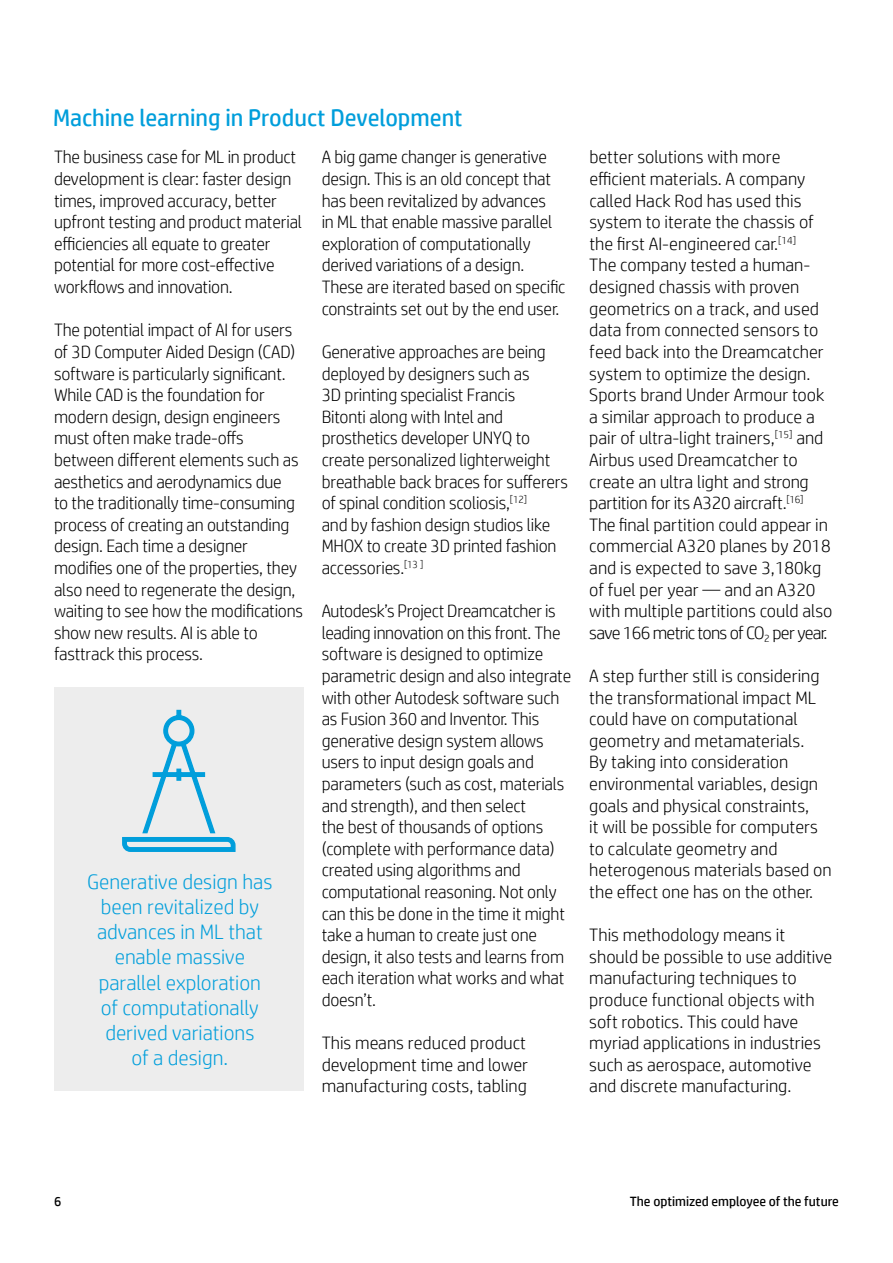
<style>
.page{position:relative;width:893px;height:1263px;background:#fff}
.page>*{position:absolute;margin:0;border:0;box-sizing:border-box;transform-origin:0 0}
.t1{font:24px "HP Simplified";color:#009edb}
.t2{font:300 21px/25.2px "HP Simplified";color:#009edb;text-align:center}
.t3{font:300 18px/21.6px "HP Simplified";letter-spacing:-.01em;color:#000}
.t4{font:13.5px "HP Simplified";color:#000}
</style>
<div class="page">
<div style="left:54px;top:687px;width:250px;height:404px;background:#ededed"></div>
<svg style="left:122px;top:709px;width:114px;height:143px"></svg>
<h1 class="t1" style="left:53px;top:104px;width:411px">Machine learning in Product Development</h1>
<p class="t3" style="left:54px;top:146px;width:250px">The business case for ML in product development is clear: faster design times, improved accuracy, better upfront testing and product material efficiencies all equate to greater potential for more cost-effective workflows and innovation.</p>
<p class="t3" style="left:54px;top:319px;width:251px">The potential impact of AI for users of 3D Computer Aided Design (CAD) software is particularly significant.<br>While CAD is the foundation for modern design, design engineers must often make trade-offs between different elements such as aesthetics and aerodynamics due<br>to the traditionally time-consuming process of creating an outstanding design. Each time a designer modifies one of the properties, they also need to regenerate the design, waiting to see how the modifications show new results. AI is able to fasttrack this process.</p>
<p class="t2" style="left:87px;top:869px;width:187px">Generative design has been revitalized by advances in ML that enable massive parallel exploration<br>of computationally derived variations<br>of a design.</p>
<p class="t3" style="left:322px;top:146px;width:245px">A big game changer is generative design. This is an old concept that has been revitalized by advances<br>in ML that enable massive parallel exploration of computationally derived variations of a design.<br>These are iterated based on specific constraints set out by the end user.</p>
<p class="t3" style="left:322px;top:341px;width:248px">Generative approaches are being deployed by designers such as<br>3D printing specialist Francis<br>Bitonti along with Intel and prosthetics developer UNYQ to create personalized lighterweight breathable back braces for sufferers of spinal condition scoliosis,<sup>[12]<br></sup>and by fashion design studios like<br>MHOX to create 3D printed fashion accessories.<sup>[13</sup> <sup>]</sup></p>
<p class="t3" style="left:322px;top:600px;width:251px">Autodesk’s Project Dreamcatcher is leading innovation on this front. The software is designed to optimize parametric design and also integrate with other Autodesk software such as Fusion 360 and Inventor. This generative design system allows users to input design goals and parameters (such as cost, materials and strength), and then select<br>the best of thousands of options (complete with performance data) created using algorithms and computational reasoning. Not only can this be done in the time it might take a human to create just one design, it also tests and learns from each iteration what works and what doesn’t.</p>
<p class="t3" style="left:322px;top:1032px;width:208px">This means reduced product development time and lower manufacturing costs, tabling</p>
<p class="t3" style="left:589px;top:146px;width:245px">better solutions with more efficient materials. A company called Hack Rod has used this system to iterate the chassis of the first AI-engineered car.<sup>[14]<br></sup>The company tested a human&shy;designed chassis with proven geometrics on a track, and used data from connected sensors to feed back into the Dreamcatcher system to optimize the design.<br>Sports brand Under Armour took a similar approach to produce a pair of ultra-light trainers,<sup>[15]</sup> and<br>Airbus used Dreamcatcher to create an ultra light and strong partition for its A320 aircraft.<sup>[16]<br></sup>The final partition could appear in commercial A320 planes by 2018 and is expected to save 3,180kg of fuel per year — and an A320 with multiple partitions could also save 166 metric tons of CO<sub>2</sub> per year.</p>
<p class="t3" style="left:589px;top:665px;width:244px">A step further still is considering the transformational impact ML could have on computational geometry and metamaterials.<br>By taking into consideration environmental variables, design goals and physical constraints,<br>it will be possible for computers to calculate geometry and heterogenous materials based on the effect one has on the other.</p>
<p class="t3" style="left:589px;top:924px;width:245px">This methodology means it should be possible to use additive manufacturing techniques to produce functional objects with soft robotics. This could have myriad applications in industries such as aerospace, automotive and discrete manufacturing.</p>
<p class="t4" style="left:54px;top:1193px;width:9px">6</p>
<p class="t4" style="left:630px;top:1193px;width:211px">The optimized employee of the future</p>
</div>
